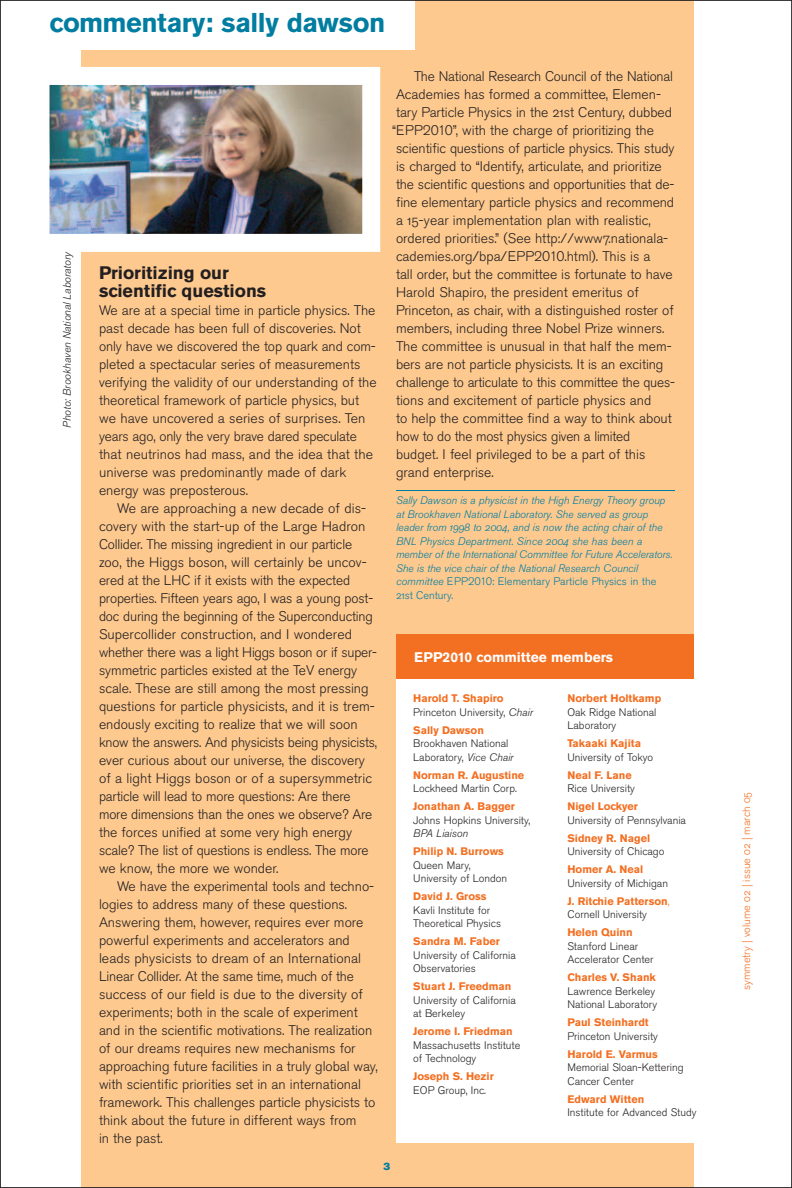
<style>
.page{position:relative;width:792px;height:1188px;background:#fff}
.page>*{position:absolute;margin:0;border:0;box-sizing:border-box;transform-origin:0 0}
.t1{font:700 27px "Akzidenz Grotesk BE";letter-spacing:-.015em;color:#007da0}
.t2{font:700 18px/18px "Akzidenz Grotesk BE";color:#231f20}
.t3{font:13.8px/18px "Akzidenz Grotesk BE Light Os F";color:#231f20}
.t4{font:700 13.8px "Akzidenz Grotesk BE";color:#fff}
.t5{font:10.8px/13.5px "Akzidenz Grotesk BE Light Os F";color:#231f20}
.t6{font:700 10.8px "Akzidenz Grotesk BE";color:#f36f21}
.t7{font:10.8px/13.5px "Akzidenz Grotesk BE Lig It Os F";color:#007da0}
.t8{font:10.8px/13.5px "Akzidenz Grotesk BE Light Os F";letter-spacing:.005em;color:#007da0}
.t9{font:10.8px "Akzidenz Grotesk BE Lig It Os F";color:#231f20}
.t10{font:10.8px "Akzidenz Grotesk BE Light Os F";color:#f36f21}
.t11{font:10.5px "Akzidenz Grotesk BE Super";color:#007da0}
.s1{font-family:"Akzidenz Grotesk BE";font-weight:300}
.s2{font-family:"Akzidenz Grotesk BE Lig It Os F"}
.s3{font-family:"Akzidenz Grotesk BE Light Os F";font-weight:400}
</style>
<div class="page">
<div style="left:81px;top:0;width:612px;height:1188px;background:#fdc98f"></div>
<hr style="left:396px;top:490px;width:279px;height:1px;background:#007da0">
<img style="left:51px;top:86px;width:310px;height:147px">
<div style="left:32px;top:67px;width:348px;height:185px;border:18px solid #fff"></div>
<div style="left:81px;top:0;width:334px;height:50px;background:#fff"></div>
<div style="left:396px;top:680px;width:321px;height:463px;background:#fff"></div>
<div style="left:396px;top:634px;width:297px;height:46px;background:#f36f21"></div>
<h1 class="t1" style="left:50px;top:12px;width:337px">commentary: sally dawson</h1>
<p class="t9" style="left:63px;top:428px;width:177px;rotate:-90deg">Photo: Brookhaven National Laboratory</p>
<h2 class="t2" style="left:99px;top:265px;width:169px">Prioritizing our scientific questions</h2>
<p class="t3" style="left:99px;top:303px;width:279px">We are at a special time in particle physics. The past decade has been full of discoveries. Not only have we discovered the top quark and com&shy;pleted a spectacular series of measurements verifying the validity of our understanding of the theoretical framework of particle physics, but we have uncovered a series of surprises. Ten years ago, only the very brave dared speculate that neutrinos had mass, and the idea that the universe was predominantly made of dark energy was preposterous.</p>
<p class="t3" style="left:99px;top:501px;width:280px;text-indent:18px">We are approaching a new decade of dis&shy;covery with the start-up of the Large Hadron Collider. The missing ingredient in our particle zoo, the Higgs boson, will certainly be uncov&shy;ered at the LHC if it exists with the expected properties. Fifteen years ago, I was a young post&shy;doc during the beginning of the Superconducting Supercollider construction, and I wondered whether there was a light Higgs boson or if super&shy;symmetric particles existed at the TeV energy scale. These are still among the most pressing questions for particle physicists, and it is trem&shy;endously exciting to realize that we will soon know the answers. And physicists being physicists, ever curious about our universe, the discovery of a light Higgs boson or of a supersymmetric particle will lead to more questions: Are there more dimensions than the ones we observe? Are the forces unified at some very high energy scale? The list of questions is endless. The more we know, the more we wonder.</p>
<p class="t3" style="left:99px;top:879px;width:280px;text-indent:18px">We have the experimental tools and techno&shy;logies to address many of these questions.<br>Answering them, however, requires ever more powerful experiments and accelerators and leads physicists to dream of an International Linear Collider. At the same time, much of the success of our field is due to the diversity of experiments; both in the scale of experiment and in the scientific motivations. The realization of our dreams requires new mechanisms for approaching future facilities in a truly global way, with scientific priorities set in an international framework. This challenges particle physicists to think about the future in different ways from<br>in the past.</p>
<p class="t3" style="left:392px;top:69px;width:284px;text-indent:22px">The National Research Council of the National Academies has formed a committee, Elemen&shy;tary Particle Physics in the 21st Century, dubbed “EPP<span class="s1">2010</span>”, with the charge of prioritizing the scientific questions of particle physics. This study is charged to “Identify, articulate, and prioritize the scientific questions and opportunities that de&shy;fine elementary particle physics and recommend a 15-year implementation plan with realistic, ordered priorities.” (See http://www7.nationala&shy;cademies.org/bpa/EPP<span class="s1">2010</span>.html). This is a<br>tall order, but the committee is fortunate to have Harold Shapiro, the president emeritus of Princeton, as chair, with a distinguished roster of members, including three Nobel Prize winners.<br>The committee is unusual in that half the mem&shy;bers are not particle physicists. It is an exciting challenge to articulate to this committee the ques&shy;tions and excitement of particle physics and<br>to help the committee find a way to think about how to do the most physics given a limited<br>budget. I feel privileged to be a part of this grand enterprise.</p>
<p class="t7" style="left:396px;top:495px;width:278px">Sally Dawson is a physicist in the High Energy Theory group at Brookhaven National Laboratory. She served as group leader from 1998 to 2004, and is now the acting chair of the BNL Physics Department. Since 2004 she has been a member of the International Committee for Future Accelerators.<br>She is the vice chair of the National Research Council</p>
<p class="t8" style="left:396px;top:576px;width:262px"><span class="s2">committee</span> EPP<span class="s1">2010:</span> Elementary Particle Physics in the<br>21st Century.</p>
<p class="t4" style="left:414px;top:652px;width:201px">EPP2010 committee members</p>
<p class="t6" style="left:413px;top:694px;width:92px">Harold T. Shapiro</p>
<p class="t5" style="left:413px;top:706px;width:121px">Princeton University, <span class="s2">Chair</span></p>
<p class="t6" style="left:413px;top:726px;width:72px">Sally Dawson</p>
<p class="t5" style="left:413px;top:738px;width:102px">Brookhaven National<br>Laboratory, <span class="s2">Vice Chair</span></p>
<p class="t6" style="left:413px;top:771px;width:113px">Norman R. Augustine</p>
<p class="t5" style="left:413px;top:783px;width:105px">Lockheed Martin Corp.</p>
<p class="t6" style="left:413px;top:802px;width:103px">Jonathan A. Bagger</p>
<p class="t5" style="left:413px;top:814px;width:119px">Johns Hopkins University,</p>
<p class="t9" style="left:413px;top:829px;width:56px">BPA Liaison</p>
<p class="t6" style="left:413px;top:847px;width:92px">Philip N. Burrows</p>
<p class="t5" style="left:413px;top:859px;width:95px">Queen Mary,<br>University of London</p>
<p class="t6" style="left:413px;top:892px;width:75px">David J. Gross</p>
<p class="t5" style="left:413px;top:904px;width:89px">Kavli Institute for<br>Theoretical Physics</p>
<p class="t6" style="left:413px;top:937px;width:88px">Sandra M. Faber</p>
<p class="t5" style="left:413px;top:949px;width:104px">University of California<br>Observatories</p>
<p class="t6" style="left:413px;top:982px;width:100px">Stuart J. Freedman</p>
<p class="t5" style="left:413px;top:994px;width:104px">University of California at Berkeley</p>
<p class="t6" style="left:413px;top:1027px;width:101px">Jerome I. Friedman</p>
<p class="t5" style="left:413px;top:1039px;width:109px">Massachusetts Institute of Technology</p>
<p class="t6" style="left:413px;top:1072px;width:82px">Joseph S. Hezir</p>
<p class="t5" style="left:413px;top:1084px;width:74px">EOP Group, Inc.</p>
<p class="t6" style="left:567px;top:694px;width:95px">Norbert Holtkamp</p>
<p class="t5" style="left:567px;top:706px;width:91px">Oak Ridge National<br>Laboratory</p>
<p class="t6" style="left:567px;top:739px;width:75px">Takaaki Kajita</p>
<p class="t5" style="left:567px;top:751px;width:87px">University of Tokyo</p>
<p class="t6" style="left:567px;top:771px;width:66px">Neal F. Lane</p>
<p class="t5" style="left:567px;top:783px;width:69px">Rice University</p>
<p class="t6" style="left:567px;top:802px;width:72px">Nigel Lockyer</p>
<p class="t5" style="left:567px;top:814px;width:120px">University of Pennsylvania</p>
<p class="t6" style="left:567px;top:834px;width:84px">Sidney R. Nagel</p>
<p class="t5" style="left:567px;top:846px;width:99px">University of Chicago</p>
<p class="t6" style="left:567px;top:865px;width:77px">Homer A. Neal</p>
<p class="t5" style="left:567px;top:877px;width:102px">University of Michigan</p>
<p class="t6" style="left:567px;top:897px;width:104px">J. Ritchie Patterson<span class="s3">,</span></p>
<p class="t5" style="left:567px;top:909px;width:81px">Cornell University</p>
<p class="t6" style="left:567px;top:928px;width:67px">Helen Quinn</p>
<p class="t5" style="left:567px;top:940px;width:88px">Stanford Linear<br>Accelerator Center</p>
<p class="t6" style="left:567px;top:973px;width:90px">Charles V. Shank</p>
<p class="t5" style="left:567px;top:985px;width:91px">Lawrence Berkeley<br>National Laboratory</p>
<p class="t6" style="left:567px;top:1018px;width:83px">Paul Steinhardt</p>
<p class="t5" style="left:567px;top:1030px;width:92px">Princeton University</p>
<p class="t6" style="left:567px;top:1050px;width:92px">Harold E. Varmus</p>
<p class="t5" style="left:567px;top:1062px;width:118px">Memorial Sloan-Kettering<br>Cancer Center</p>
<p class="t6" style="left:567px;top:1095px;width:78px">Edward Witten</p>
<p class="t5" style="left:567px;top:1107px;width:131px">Institute for Advanced Study</p>
<p class="t11" style="left:384px;top:1163px;width:8px">3</p>
<p class="t10" style="left:743px;top:990px;width:199px;rotate:-90deg">symmetry | volume 02 | issue 02 | march 05</p>
</div>
